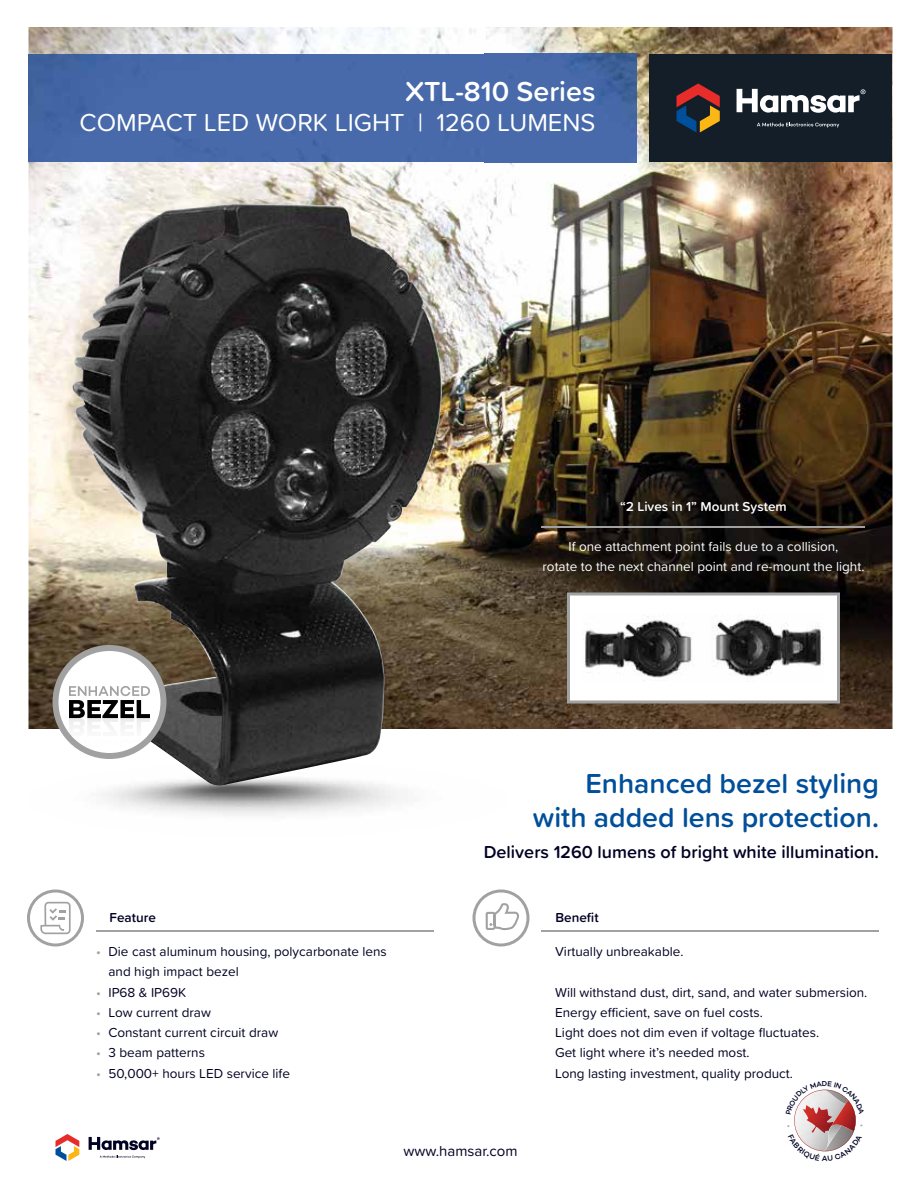
<style>
.page{position:relative;width:918px;height:1188px;background:#fff}
.page>*{position:absolute;margin:0;border:0;box-sizing:border-box;transform-origin:0 0}
.t1{font:600 28.5px/34.2px "Proxima Soft";color:#004f9a;text-align:right}
.t2{font:600 28.5px "Proxima Soft";color:#fff}
.t3{font:25.5px "Proxima Soft";color:#fff}
.t4{font:600 18px "Proxima Soft";color:#000123}
.t5{font:15px "Proxima Soft";color:#000123}
.t6{font:13.5px "Proxima Soft";color:#000123}
.t7{font:13.5px/20.2px "Proxima Soft";color:#fff;text-align:center}
.t8{font:600 13.5px "Proxima Soft";color:#fff}
.t9{font:600 13.5px "Proxima Soft";color:#000123}
.s1{color:#a0a1a0}
</style>
<div class="page">
<img style="left:28px;top:27px;width:864px;height:702px">
<hr style="left:96px;top:931px;width:338px;height:1px;background:#a0a1a0">
<div style="left:650px;top:54px;width:242px;height:108px;background:#131e29"></div>
<div style="left:28px;top:54px;width:608px;height:108px;background:#486aaa"></div>
<svg style="left:27px;top:890px;width:57px;height:56px"></svg>
<hr style="left:542px;top:931px;width:337px;height:1px;background:#a0a1a0">
<svg style="left:472px;top:890px;width:58px;height:56px"></svg>
<svg style="left:676px;top:84px;width:44px;height:48px"></svg>
<svg style="left:737px;top:89px;width:129px;height:24px"></svg>
<svg style="left:757px;top:123px;width:82px;height:5px"></svg>
<svg style="left:56px;top:1134px;width:23px;height:27px"></svg>
<svg style="left:89px;top:1137px;width:71px;height:13px"></svg>
<svg style="left:100px;top:1156px;width:45px;height:2px"></svg>
<hr style="left:542px;top:526px;width:324px;height:1px;background:#a0a1a0">
<svg style="left:567px;top:592px;width:273px;height:112px"></svg>
<img style="left:101px;top:788px;width:296px;height:27px">
<img style="left:69px;top:204px;width:387px;height:584px">
<svg style="left:52px;top:645px;width:114px;height:114px"></svg>
<img style="left:582px;top:615px;width:243px;height:66px">
<svg style="left:794px;top:1089px;width:62px;height:63px"></svg>
<h1 class="t2" style="left:405px;top:70px;width:192px">XTL-810 Series</h1>
<h2 class="t3" style="left:80px;top:104px;width:517px">COMPACT LED WORK LIGHT | 1260 LUMENS</h2>
<p class="t8" style="left:620px;top:496px;width:168px">“2 Lives in 1” Mount System</p>
<p class="t7" style="left:543px;top:536px;width:323px">If one attachment point fails due to a collision,<br>rotate to the next channel point and re-mount the light.</p>
<h1 class="t1" style="left:533px;top:765px;width:348px">Enhanced bezel styling with added lens protection.</h1>
<h3 class="t4" style="left:484px;top:839px;width:397px">Delivers 1260 lumens of bright white illumination.</h3>
<p class="t9" style="left:110px;top:908px;width:48px">Feature</p>
<p class="t9" style="left:556px;top:908px;width:45px">Benefit</p>
<p class="t6" style="left:96px;top:942px;width:292px"><span class="s1">•</span> Die cast aluminum housing, polycarbonate lens</p>
<p class="t6" style="left:555px;top:942px;width:130px">Virtually unbreakable.</p>
<p class="t6" style="left:109px;top:962px;width:132px">and high impact bezel</p>
<p class="t6" style="left:96px;top:982px;width:92px"><span class="s1">•</span> IP68 &amp; IP69K</p>
<p class="t6" style="left:555px;top:982px;width:314px">Will withstand dust, dirt, sand, and water submersion.</p>
<p class="t6" style="left:96px;top:1002px;width:116px"><span class="s1">•</span> Low current draw</p>
<p class="t6" style="left:555px;top:1002px;width:209px">Energy e cient, save on fuel costs.</p>
<p class="t6" style="left:96px;top:1023px;width:184px"><span class="s1">•</span> Constant current circuit draw</p>
<p class="t6" style="left:555px;top:1023px;width:266px">Light does not dim even if voltage fluctuates.</p>
<p class="t6" style="left:96px;top:1043px;width:110px"><span class="s1">•</span> 3 beam patterns</p>
<p class="t6" style="left:555px;top:1043px;width:196px">Get light where it’s needed most.</p>
<p class="t6" style="left:96px;top:1063px;width:195px"><span class="s1">•</span> 50,000+ hours LED service life</p>
<p class="t6" style="left:555px;top:1063px;width:239px">Long lasting investment, quality product.</p>
<p class="t5" style="left:403px;top:1140px;width:116px">www.hamsar.com</p>
</div>
